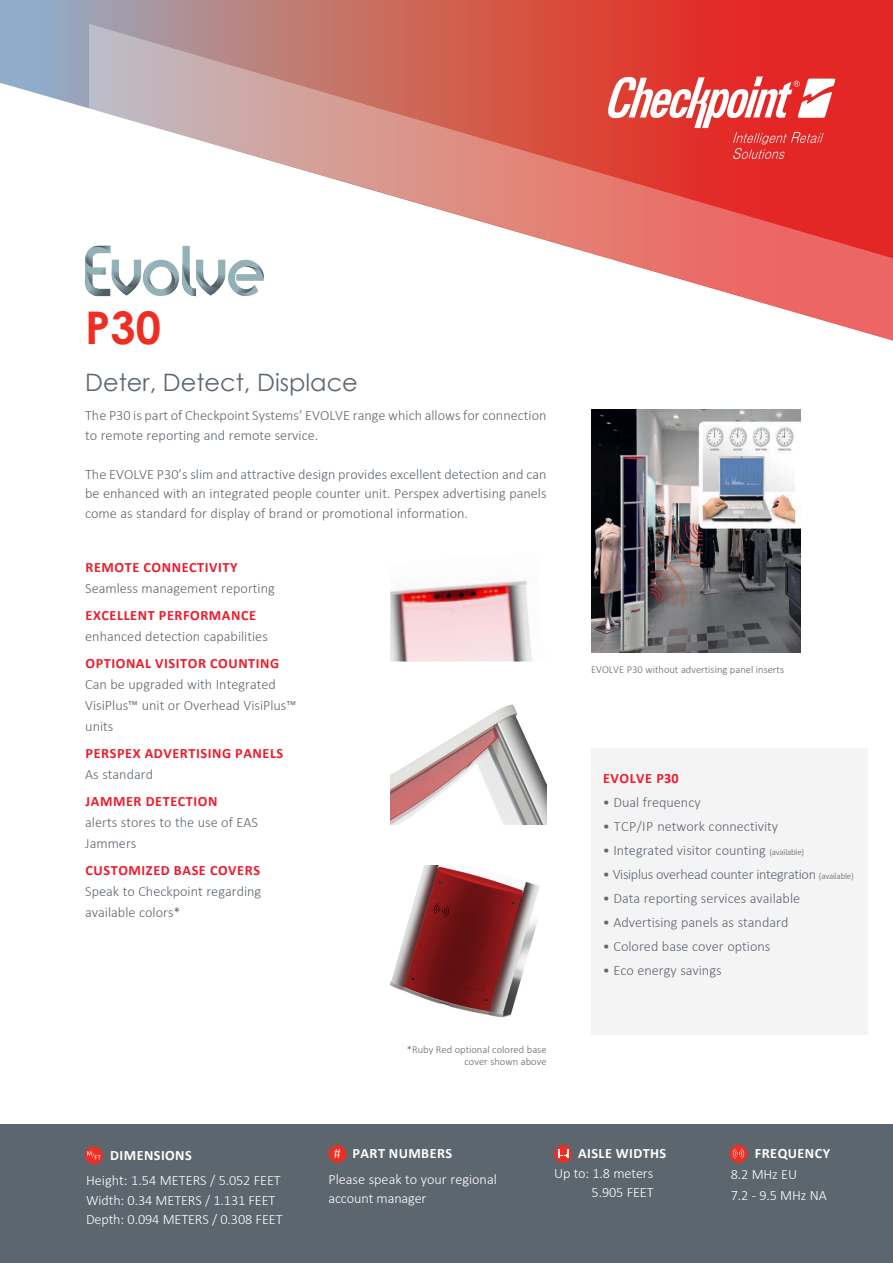
<style>
.page{position:relative;width:893px;height:1263px;background:#fff}
.page>*{position:absolute;margin:0;border:0;box-sizing:border-box;transform-origin:0 0}
.t1{font:700 45px "Century Gothic";color:#ee2e22}
.t2{font:24px "Century Gothic";color:#5c666f}
.t3{font:300 14.25px/21px "Calibri";color:#5c666f}
.t4{font:300 14.25px/19.5px "Calibri";letter-spacing:-.01em;color:#fff}
.t5{font:700 14.25px "Calibri";letter-spacing:.04em;color:#ee1b2c}
.t6{font:300 14.25px "Calibri";letter-spacing:-.025em;color:#5c666f}
.t7{font:700 14.25px "Calibri";letter-spacing:.03em;color:#fff}
.t8{font:300 10.5px/12px "Calibri";color:#5c666f;text-align:right}
.s1{font-size:9px}
</style>
<div class="page">
<svg style="left:0;top:0;width:893px;height:109px;background:#be777b"></svg>
<svg style="left:89px;top:24px;width:804px;height:273px"></svg>
<svg style="left:365px;top:187px;width:528px;height:154px"></svg>
<svg style="left:85px;top:246px;width:179px;height:50px"></svg>
<div style="left:0;top:1125px;width:893px;height:138px;background:#5c666f"></div>
<svg style="left:605px;top:77px;width:230px;height:82px"></svg>
<svg style="left:729px;top:1145px;width:18px;height:18px"></svg>
<svg style="left:733px;top:1149px;width:11px;height:10px"></svg>
<svg style="left:554px;top:1145px;width:18px;height:18px"></svg>
<svg style="left:558px;top:1149px;width:10px;height:9px"></svg>
<div style="left:591px;top:748px;width:277px;height:287px;background:#f4f4f5"></div>
<div style="left:85px;top:1146px;width:18px;height:18px;background:#ee2e22;border-radius:50%"></div>
<svg style="left:87px;top:1151px;width:14px;height:8px"></svg>
<img style="left:390px;top:704px;width:157px;height:120px">
<img style="left:390px;top:865px;width:150px;height:153px">
<img style="left:591px;top:410px;width:209px;height:243px">
<img style="left:390px;top:580px;width:142px;height:81px">
<div style="left:328px;top:1145px;width:18px;height:18px;background:#ee2e22;border-radius:50%"></div>
<svg style="left:334px;top:1149px;width:6px;height:9px"></svg>
<h1 class="t1" style="left:85px;top:294px;width:77px">P30</h1>
<h2 class="t2" style="left:85px;top:365px;width:274px">Deter, Detect, Displace</h2>
<p class="t3" style="left:85px;top:406px;width:463px;line-height:19.5px">The P30 is part of Checkpoint Systems’ EVOLVE range which allows for connection to remote reporting and remote service.</p>
<p class="t3" style="left:85px;top:464px;width:463px;line-height:19.5px;text-align:justify">The EVOLVE P30’s slim and attractive design provides excellent detection and can be enhanced with an integrated people counter unit. Perspex advertising panels come as standard for display of brand or promotional information.</p>
<p class="t5" style="left:86px;top:557px;width:154px">REMOTE CONNECTIVITY</p>
<p class="t3" style="left:85px;top:577px;width:191px">Seamless management reporting</p>
<p class="t5" style="left:86px;top:605px;width:172px">EXCELLENT PERFORMANCE</p>
<p class="t3" style="left:85px;top:625px;width:184px">enhanced detection capabilities</p>
<p class="t5" style="left:86px;top:653px;width:195px">OPTIONAL VISITOR COUNTING</p>
<p class="t3" style="left:85px;top:673px;width:213px">Can be upgraded with Integrated<br>VisiPlus™ unit or Overhead VisiPlus™ units</p>
<p class="t5" style="left:86px;top:743px;width:199px">PERSPEX ADVERTISING PANELS</p>
<p class="t3" style="left:85px;top:763px;width:69px">As standard</p>
<p class="t5" style="left:86px;top:791px;width:133px">JAMMER DETECTION</p>
<p class="t3" style="left:85px;top:811px;width:174px">alerts stores to the use of EAS<br>Jammers</p>
<p class="t5" style="left:86px;top:860px;width:176px">CUSTOMIZED BASE COVERS</p>
<p class="t3" style="left:85px;top:880px;width:178px">Speak to Checkpoint regarding available colors*</p>
<p class="t8" style="left:407px;top:1043px;width:141px">*Ruby Red optional colored base cover shown above</p>
<p class="t8" style="left:591px;top:663px;width:195px">EVOLVE P30 without advertising panel inserts</p>
<p class="t5" style="left:603px;top:768px;width:77px">EVOLVE P30</p>
<p class="t3" style="left:603px;top:791px;width:99px">• Dual frequency</p>
<p class="t3" style="left:603px;top:815px;width:177px">• TCP/IP network connectivity</p>
<p class="t3" style="left:603px;top:839px;width:203px">• Integrated visitor counting <span class="s1">(available)</span></p>
<p class="t6" style="left:603px;top:865px;width:253px">• Visiplus overhead counter integration <span class="s1">(available)</span></p>
<p class="t3" style="left:603px;top:887px;width:199px">• Data reporting services available</p>
<p class="t3" style="left:603px;top:911px;width:187px">• Advertising panels as standard</p>
<p class="t3" style="left:603px;top:935px;width:169px">• Colored base cover options</p>
<p class="t3" style="left:603px;top:959px;width:120px">• Eco energy savings</p>
<p class="t7" style="left:110px;top:1145px;width:83px">DIMENSIONS</p>
<p class="t4" style="left:86px;top:1171px;width:198px">Height: 1.54 METERS / 5.052 FEET<br>Width: 0.34 METERS / 1.131 FEET<br>Depth: 0.094 METERS / 0.308 FEET</p>
<p class="t7" style="left:353px;top:1144px;width:101px">PART NUMBERS</p>
<p class="t4" style="left:328px;top:1169px;width:170px">Please speak to your regional account manager</p>
<p class="t7" style="left:578px;top:1144px;width:90px">AISLE WIDTHS</p>
<p class="t4" style="left:554px;top:1163px;width:101px;text-align:right">Up to: 1.8 meters<br>5.905 FEET</p>
<p class="t7" style="left:755px;top:1144px;width:77px">FREQUENCY</p>
<p class="t4" style="left:731px;top:1164px;width:97px;line-height:21px">8.2 MHz EU<br>7.2 - 9.5 MHz NA</p>
</div>
